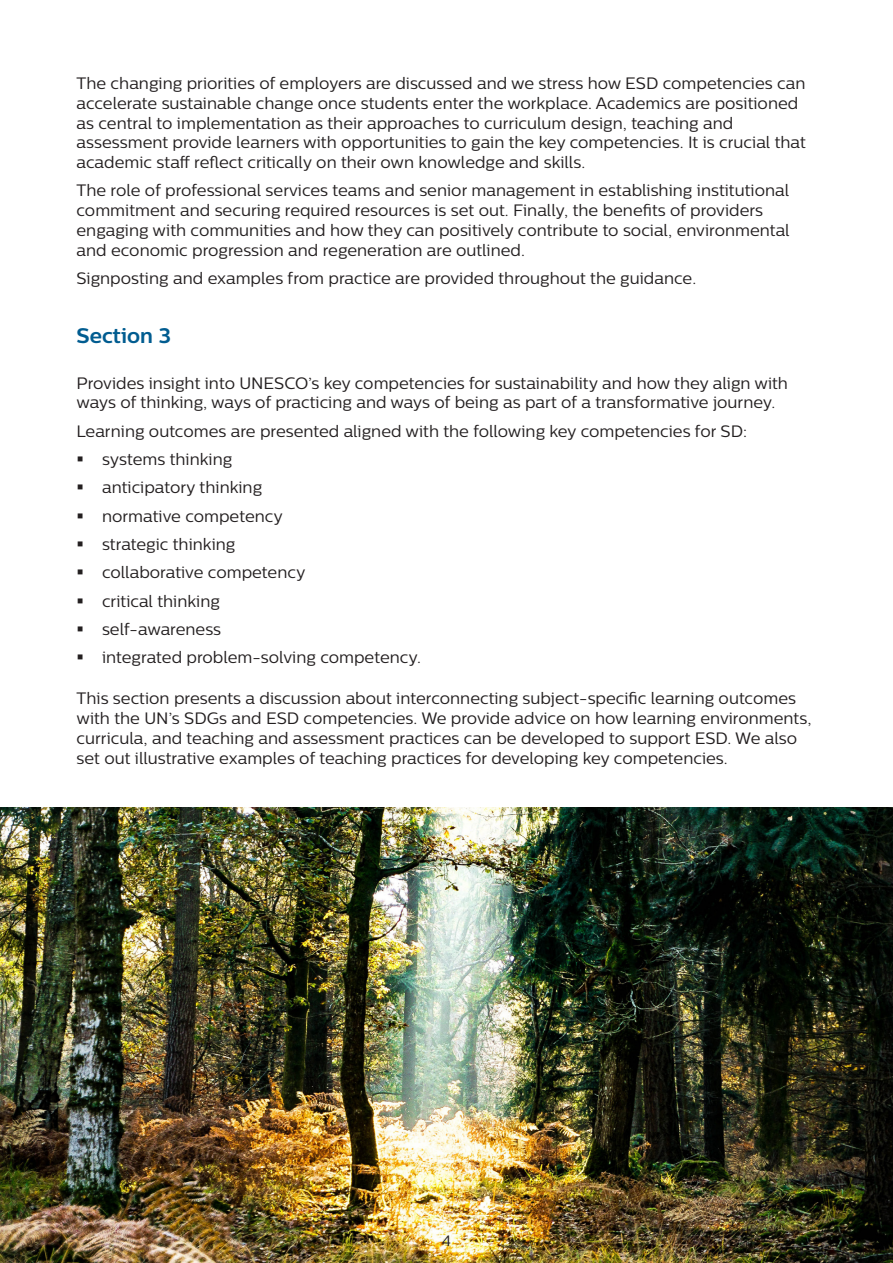
<style>
.page{position:relative;width:893px;height:1263px;background:#fff}
.page>*{position:absolute;margin:0;border:0;box-sizing:border-box;transform-origin:0 0}
.t1{font:700 21px "Centrale Sans";color:#015c90}
.t2{font:16.5px/19.8px "Centrale Sans";color:#231f20}
.Body{font:15px "Centrale Sans";color:#231f20}
</style>
<div class="page">
<img style="left:0;top:808px;width:893px;height:455px">
<p class="t2" style="left:77px;top:73px;width:731px">The changing priorities of employers are discussed and we stress how ESD competencies can accelerate sustainable change once students enter the workplace. Academics are positioned as central to implementation as their approaches to curriculum design, teaching and assessment provide learners with opportunities to gain the key competencies. It is crucial that academic staff reflect critically on their own knowledge and skills.</p>
<p class="t2" style="left:77px;top:180px;width:715px">The role of professional services teams and senior management in establishing institutional commitment and securing required resources is set out. Finally, the benefits of providers engaging with communities and how they can positively contribute to social, environmental and economic progression and regeneration are outlined.</p>
<p class="t2" style="left:77px;top:268px;width:621px">Signposting and examples from practice are provided throughout the guidance.</p>
<p class="t1" style="left:77px;top:323px;width:96px">Section 3</p>
<p class="t2" style="left:77px;top:373px;width:713px">Provides insight into UNESCO’s key competencies for sustainability and how they align with ways of thinking, ways of practicing and ways of being as part of a transformative journey.</p>
<p class="t2" style="left:77px;top:421px;width:672px">Learning outcomes are presented aligned with the following key competencies for SD:</p>
<p class="t2" style="left:102px;top:449px;width:132px">systems thinking</p>
<p class="t2" style="left:102px;top:477px;width:162px">anticipatory thinking</p>
<p class="t2" style="left:102px;top:506px;width:182px">normative competency</p>
<p class="t2" style="left:102px;top:534px;width:135px">strategic thinking</p>
<p class="t2" style="left:102px;top:562px;width:205px">collaborative competency</p>
<p class="t2" style="left:102px;top:591px;width:119px">critical thinking</p>
<p class="t2" style="left:102px;top:619px;width:121px">self-awareness</p>
<p class="t2" style="left:102px;top:647px;width:320px">integrated problem-solving competency.</p>
<p class="t2" style="left:77px;top:688px;width:736px">This section presents a discussion about interconnecting subject-specific learning outcomes with the UN’s SDGs and ESD competencies. We provide advice on how learning environments, curricula, and teaching and assessment practices can be developed to support ESD. We also set out illustrative examples of teaching practices for developing key competencies.</p>
<p class="Body" style="left:442px;top:1231px;width:11px">4</p>
</div>
